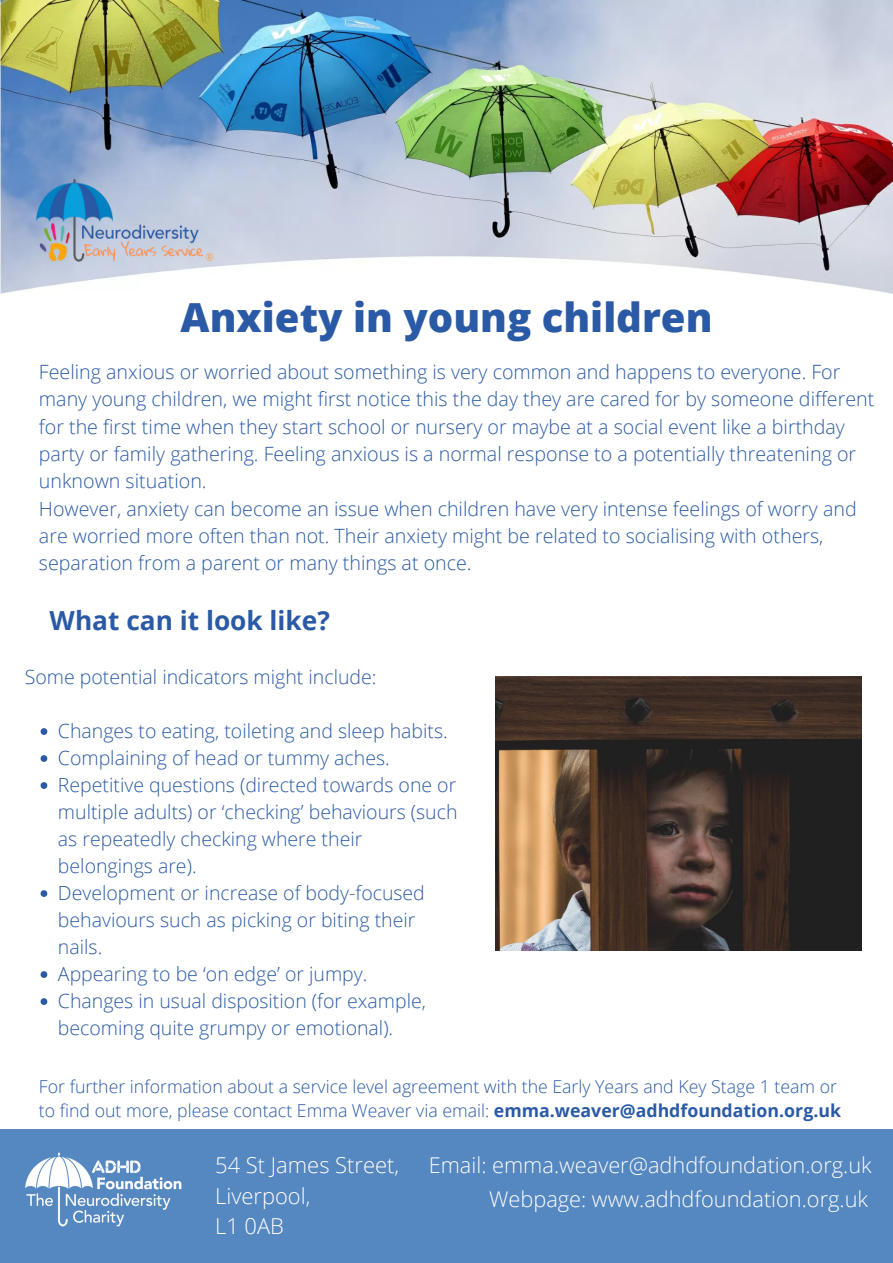
<style>
.page{position:relative;width:893px;height:1263px;background:#fff}
.page>*{position:absolute;margin:0;border:0;box-sizing:border-box;transform-origin:0 0}
.t1{font:800 40.12px "Open Sans";color:#2a5aa5}
.t2{font:700 26.25px "Open Sans";color:#2a5aa5}
.t3{font:300 21.9px/30.4px "Open Sans";color:#fff}
.t4{font:300 21.75px/33.8px "Open Sans";color:#fff;text-align:right}
.t5{font:300 19.65px/27.3px "Open Sans";color:#2a5aa5}
.t6{font:300 19.5px/27px "Open Sans";color:#2a5aa5}
.t7{font:300 17.7px/24.8px "Open Sans";color:#2a5aa5}
.s1{font-weight:700}
</style>
<div class="page">
<img style="left:0;top:0;width:893px;height:293px">
<img style="left:12px;top:163px;width:220px;height:123px">
<div style="left:0;top:1129px;width:893px;height:134px;background:#5587c0"></div>
<img style="left:25px;top:1152px;width:157px;height:75px">
<img style="left:496px;top:677px;width:365px;height:274px">
<svg style="left:41px;top:728px;width:6px;height:7px"></svg>
<svg style="left:41px;top:755px;width:6px;height:7px"></svg>
<svg style="left:41px;top:782px;width:6px;height:7px"></svg>
<svg style="left:41px;top:890px;width:6px;height:7px"></svg>
<svg style="left:41px;top:971px;width:6px;height:7px"></svg>
<svg style="left:41px;top:998px;width:6px;height:7px"></svg>
<h1 class="t1" style="left:181px;top:289px;width:533px">Anxiety in young children</h1>
<p class="t5" style="left:39px;top:358px;width:837px">Feeling anxious or worried about something is very common and happens to everyone. For many young children, we might first notice this the day they are cared for by someone different for the first time when they start school or nursery or maybe at a social event like a birthday party or family gathering. Feeling anxious is a normal response to a potentially threatening or unknown situation.<br>However, anxiety can become an issue when children have very intense feelings of worry and are worried more often than not. Their anxiety might be related to socialising with others, separation from a parent or many things at once.</p>
<h2 class="t2" style="left:50px;top:602px;width:282px">What can it look like?</h2>
<p class="t6" style="left:25px;top:663px;width:353px">Some potential indicators might include:</p>
<p class="t6" style="left:58px;top:717px;width:401px">Changes to eating, toileting and sleep habits.<br>Complaining of head or tummy aches.<br>Repetitive questions (directed towards one or multiple adults) or ‘checking’ behaviours (such as repeatedly checking where their belongings are).<br>Development or increase of body-focused behaviours such as picking or biting their nails.<br>Appearing to be ‘on edge’ or jumpy.<br>Changes in usual disposition (for example, becoming quite grumpy or emotional).</p>
<p class="t7" style="left:39px;top:1073px;width:803px">For further information about a service level agreement with the Early Years and Key Stage 1 team or to find out more, please contact Emma Weaver via email: <span class="s1">emma.weaver@adhdfoundation.org.uk</span></p>
<p class="t3" style="left:215px;top:1149px;width:185px">54 St James Street,<br>Liverpool,<br>L1 0AB</p>
<p class="t4" style="left:429px;top:1148px;width:444px">Email: emma.weaver@adhdfoundation.org.uk<br>Webpage: www.adhdfoundation.org.uk</p>
</div>
